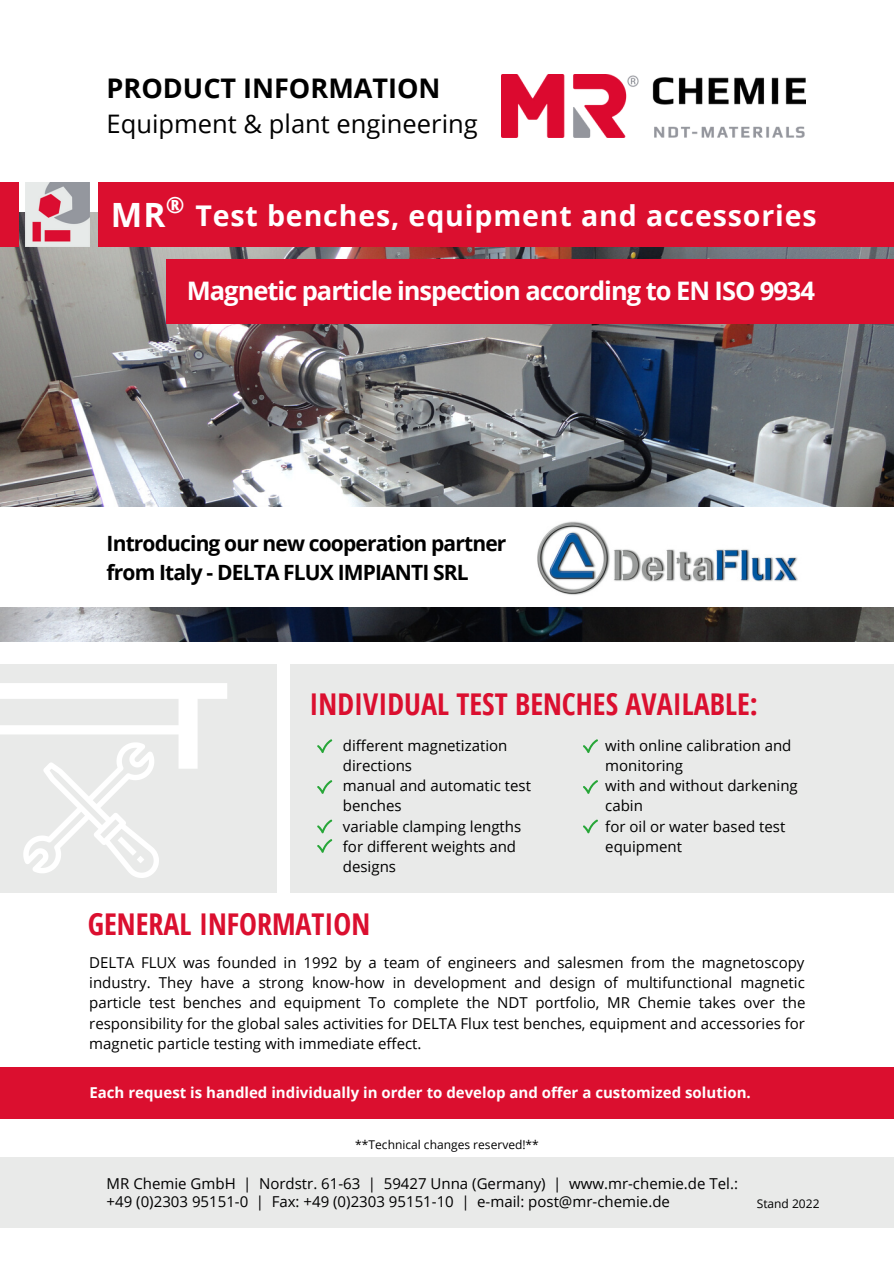
<style>
.page{position:relative;width:894px;height:1264px;background:#fff}
.page>*{position:absolute;margin:0;border:0;box-sizing:border-box;transform-origin:0 0}
.t1{font:700 33.45px "Open Sans";color:#fefefe}
.t2{font:700 30px "Open Sans Condensed";color:#db0f2f}
.t3{font:700 28.5px "Open Sans";letter-spacing:.03em;color:#fff}
.t4{font:700 27px "Open Sans";color:#000}
.t5{font:700 25.5px "Open Sans";letter-spacing:-.04em;color:#fff}
.t6{font:25.5px "Open Sans";color:#000}
.t7{font:700 21px/29.2px "Open Sans";letter-spacing:-.04em;color:#000}
.t8{font:15px/20.2px "Open Sans";color:#000}
.t9{font:700 15px "Open Sans";color:#fff}
.t10{font:12px "Open Sans";color:#000}
</style>
<div class="page">
<img style="left:0;top:212px;width:893px;height:429px">
<div style="left:98px;top:182px;width:795px;height:65px;background:#db0f2f"></div>
<div style="left:0;top:182px;width:18px;height:65px;background:#db0f2f"></div>
<div style="left:0;top:663px;width:276px;height:229px;background:#e9eae9"></div>
<div style="left:290px;top:663px;width:603px;height:229px;background:#e9eae9"></div>
<img style="left:501px;top:74px;width:304px;height:63px">
<div style="left:0;top:1157px;width:893px;height:71px;background:#e9eae9"></div>
<img style="left:26px;top:182px;width:64px;height:65px">
<svg style="left:0;top:683px;width:227px;height:195px"></svg>
<div style="left:0;top:1066px;width:893px;height:52px;background:#db0f2f"></div>
<div style="left:0;top:507px;width:893px;height:99px;background:#fff"></div>
<img style="left:537px;top:521px;width:261px;height:74px">
<svg style="left:317px;top:739px;width:16px;height:14px"></svg>
<svg style="left:317px;top:780px;width:16px;height:14px"></svg>
<svg style="left:317px;top:819px;width:16px;height:34px"></svg>
<svg style="left:583px;top:739px;width:15px;height:14px"></svg>
<svg style="left:583px;top:780px;width:15px;height:14px"></svg>
<svg style="left:583px;top:819px;width:15px;height:14px"></svg>
<div style="left:166px;top:259px;width:727px;height:64px;background:#db0f2f"></div>
<h3 class="t4" style="left:107px;top:69px;width:335px">PRODUCT INFORMATION</h3>
<h3 class="t6" style="left:107px;top:106px;width:372px">Equipment &amp; plant engineering</h3>
<h1 class="t1" style="left:111px;top:191px;width:75px">M <sup>®</sup></h1>
<h1 class="t1" style="left:143px;top:191px;width:24px">R</h1>
<h3 class="t3" style="left:195px;top:196px;width:622px">Test benches, equipment and accessories</h3>
<h3 class="t5" style="left:187px;top:273px;width:629px">Magnetic particle inspection according to EN ISO 9934</h3>
<h3 class="t7" style="left:107px;top:528px;width:401px">Introducing our new cooperation partner from Italy - DELTA FLUX IMPIANTI SRL</h3>
<h2 class="t2" style="left:309px;top:683px;width:450px">INDIVIDUAL TEST BENCHES AVAILABLE:</h2>
<p class="t8" style="left:343px;top:734px;width:189px">different magnetization directions<br>manual and automatic test benches<br>variable clamping lengths for different weights and designs</p>
<p class="t8" style="left:605px;top:734px;width:194px">with online calibration and monitoring<br>with and without darkening cabin<br>for oil or water based test equipment</p>
<h2 class="t2" style="left:88px;top:903px;width:284px">GENERAL INFORMATION</h2>
<p class="t8" style="left:89px;top:951px;width:717px;text-align:justify">DELTA FLUX was founded in 1992 by a team of engineers and salesmen from the magnetoscopy industry. They have a strong know-how in development and design of multifunctional magnetic particle test benches and equipment To complete the NDT portfolio, MR Chemie takes over the responsibility for the global sales activities for DELTA Flux test benches, equipment and accessories for magnetic particle testing with immediate effect.</p>
<p class="t9" style="left:89px;top:1082px;width:662px">Each request is handled individually in order to develop and offer a customized solution.</p>
<p class="t10" style="left:355px;top:1135px;width:185px">**Technical changes reserved!**</p>
<p class="t8" style="left:107px;top:1174px;width:632px;line-height:18px">MR Chemie GmbH | Nordstr. 61-63 | 59427 Unna (Germany) | www.mr-chemie.de Tel.: +49 (0)2303 95151-0 | Fax: +49 (0)2303 95151-10 | e-mail: post@mr-chemie.de</p>
<p class="t10" style="left:756px;top:1194px;width:64px">Stand 2022</p>
</div>
